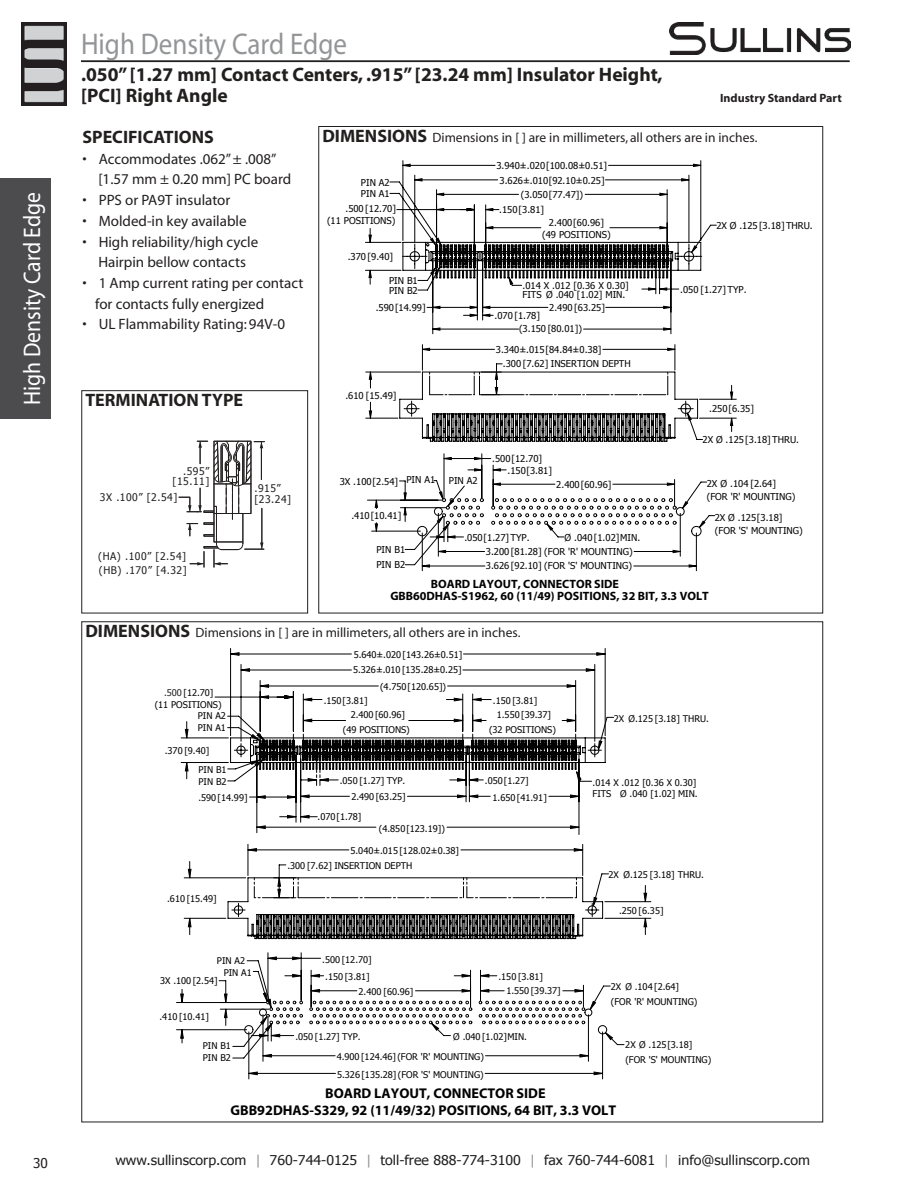
<style>
.page{position:relative;width:918px;height:1191px;background:#fff}
.page>*{position:absolute;margin:0;border:0;box-sizing:border-box;transform-origin:0 0}
.t1{font:30px "Myriad";color:#939597;scale:.9 1}
.t2{font:24px "Myriad";color:#fff;scale:.9 1}
.t3{font:700 19.5px/21px "Myriad";color:#221f1f}
.t4{font:700 18px "Myriad";color:#221f1f}
.t5{font:15px/20.7px "Myriad";color:#221f1f}
.t6{font:700 14.1px/16.6px "Myriad";color:#020203}
.t7{font:13.5px "Myriad";color:#221f1f}
.t8{font:13.5px "Tahoma";color:#221f1f;scale:1.05 1}
.t9{font:13.5px "Tahoma";color:#221f1f}
.t10{font:700 12.15px "Myriad";color:#020203}
.t11{font:700 12px "Myriad Pro";color:#221f1f}
.t12{font:10.5px/10.5px "Tahoma";letter-spacing:.05em;color:#221f1f}
.t13{font:9.45px/12.8px "Tahoma";color:#020203}
.t14{font:9.3px/15px "Tahoma";color:#020203}
.s1{font-weight:700;font-size:18px}
.s2{color:#221f1f}
.s3{color:#939597}
</style>
<div class="page">
<img style="left:669px;top:22px;width:181px;height:33px">
<img style="left:22px;top:23px;width:44px;height:82px">
<hr style="left:81px;top:61px;width:769px;height:1px;background:#221f1f">
<div style="left:0;top:178px;width:51px;height:240px;background:#4c4c4e"></div>
<svg style="left:23px;top:24px;width:41px;height:78px;background:#8e8d8f"></svg>
<div style="left:81px;top:390px;width:227px;height:223px;border:1px solid #221f1f"></div>
<svg style="left:369px;top:164px;width:364px;height:352px"></svg>
<svg style="left:399px;top:363px;width:299px;height:78px"></svg>
<svg style="left:402px;top:242px;width:300px;height:36px"></svg>
<svg style="left:367px;top:453px;width:348px;height:118px"></svg>
<svg style="left:181px;top:652px;width:466px;height:422px"></svg>
<svg style="left:227px;top:715px;width:387px;height:343px"></svg>
<svg style="left:179px;top:441px;width:86px;height:126px"></svg>
<h2 class="t2" style="left:23px;top:405px;width:238px;rotate:-90deg">High Density Card Edge</h2>
<h1 class="t1" style="left:81px;top:33px;width:297px">High Density Card Edge</h1>
<h3 class="t3" style="left:81px;top:66px;width:583px">.050” [1.27 mm] Contact Centers, .915” [23.24 mm] Insulator Height, [PCI] Right Angle</h3>
<p class="t11" style="left:720px;top:94px;width:123px">Industry Standard Part</p>
<h3 class="t4" style="left:82px;top:130px;width:133px">SPECIFICATIONS</h3>
<h3 class="t5" style="left:98px;top:149px;width:194px;text-indent:-16px">• Accommodates .062” ± .008” [1.57 mm ± 0.20 mm] PC board</h3>
<h3 class="t5" style="left:82px;top:190px;width:149px">• PPS or PA9T insulator</h3>
<h3 class="t5" style="left:82px;top:211px;width:166px">• Molded-in key available</h3>
<h3 class="t5" style="left:82px;top:232px;width:177px;text-align:center">• High reliability/high cycle<br>Hairpin bellow contacts</h3>
<h3 class="t5" style="left:95px;top:273px;width:210px;text-indent:-13px">• 1 Amp current rating per contact for contacts fully energized</h3>
<h3 class="t5" style="left:82px;top:315px;width:204px">• UL Flammability Rating: 94V-0</h3>
<h3 class="t7" style="left:322px;top:131px;width:437px"><span class="s1">DIMENSIONS</span> Dimensions in [ ] are in millimeters, all others are in inches.</h3>
<p class="t13" style="left:361px;top:176px;width:30px">PIN A2</p>
<p class="t13" style="left:361px;top:188px;width:30px">PIN A1</p>
<p class="t13" style="left:496px;top:160px;width:112px">3.940±.020[100.08±0.51]</p>
<p class="t13" style="left:500px;top:174px;width:107px">3.626±.010[92.10±0.25]</p>
<p class="t13" style="left:521px;top:189px;width:64px">(3.050[77.47])</p>
<p class="t13" style="left:327px;top:202px;width:70px;text-align:right">.500 [12.70]<br>(11 POSITIONS)</p>
<p class="t13" style="left:499px;top:204px;width:46px">.150[3.81]</p>
<p class="t13" style="left:542px;top:217px;width:70px;text-align:center">2.400[60.96] (49 POSITIONS)</p>
<p class="t13" style="left:348px;top:251px;width:47px">.370 [9.40]</p>
<p class="t13" style="left:389px;top:276px;width:30px;line-height:9.6px">PIN B1<br>PIN B2</p>
<p class="t13" style="left:523px;top:281px;width:108px;line-height:9.4px">.014 X .012 [0.36 X 0.30]<br>FITS ÿ .040 [1.02] MIN.</p>
<p class="t13" style="left:376px;top:302px;width:52px">.590[14.99]</p>
<p class="t13" style="left:549px;top:302px;width:57px">2.490 [63.25]</p>
<p class="t13" style="left:519px;top:323px;width:65px">(3.150 [80.01])</p>
<p class="t13" style="left:495px;top:310px;width:47px">.070 [1.78]</p>
<p class="t13" style="left:716px;top:220px;width:98px">2X ÿ .125[3.18] THRU.</p>
<p class="t13" style="left:680px;top:284px;width:68px">.050 [1.27] TYP.</p>
<p class="t13" style="left:496px;top:344px;width:107px">3.340±.015[84.84±0.38]</p>
<p class="t13" style="left:503px;top:358px;width:129px">.300 [7.62] INSERTION DEPTH</p>
<h3 class="t4" style="left:85px;top:393px;width:159px">TERMINATION TYPE</h3>
<p class="t13" style="left:345px;top:390px;width:53px">.610 [15.49]</p>
<p class="t13" style="left:709px;top:403px;width:46px">.250[6.35]</p>
<p class="t13" style="left:703px;top:434px;width:98px">2X ÿ .125[3.18] THRU.</p>
<p class="t13" style="left:492px;top:453px;width:52px">.500[12.70]</p>
<p class="t12" style="left:173px;top:466px;width:38px;text-align:right">.595î [15.11]</p>
<p class="t12" style="left:100px;top:492px;width:79px">3X .100î [2.54]</p>
<p class="t12" style="left:254px;top:484px;width:38px">.915î [23.24]</p>
<p class="t13" style="left:340px;top:475px;width:60px">3X .100[2.54]</p>
<p class="t13" style="left:406px;top:474px;width:30px">PIN A1</p>
<p class="t13" style="left:449px;top:475px;width:30px">PIN A2</p>
<p class="t13" style="left:508px;top:464px;width:46px">.150[3.81]</p>
<p class="t13" style="left:556px;top:479px;width:57px">2.400[60.96]</p>
<p class="t13" style="left:707px;top:478px;width:90px">2X ÿ .104 [2.64] (FOR 'R' MOUNTING)</p>
<p class="t13" style="left:351px;top:510px;width:52px">.410[10.41]</p>
<p class="t13" style="left:464px;top:531px;width:67px">.050[1.27] TYP.</p>
<p class="t13" style="left:565px;top:531px;width:77px">ÿ .040[1.02] MIN.</p>
<p class="t13" style="left:715px;top:511px;width:89px">2X ÿ .125[3.18] (FOR 'S' MOUNTING)</p>
<p class="t12" style="left:98px;top:550px;width:90px;line-height:14px">(HA) .100î [2.54] (HB) .170î [4.32]</p>
<p class="t13" style="left:376px;top:543px;width:30px;line-height:15.1px">PIN B1<br>PIN B2</p>
<h3 class="t10" style="left:390px;top:592px;width:320px">GBB60DHAS-S1962, 60 (11/49) POSITIONS, 32 BIT, 3.3 VOLT</h3>
<p class="t13" style="left:486px;top:546px;width:148px">3.200 [81.28] (FOR 'R' MOUNTING)</p>
<p class="t13" style="left:486px;top:560px;width:148px">3.626 [92.10] (FOR 'S' MOUNTING)</p>
<h3 class="t10" style="left:431px;top:579px;width:190px">BOARD LAYOUT, CONNECTOR SIDE</h3>
<h3 class="t7" style="left:85px;top:626px;width:437px"><span class="s1">DIMENSIONS</span> Dimensions in [ ] are in millimeters, all others are in inches.</h3>
<p class="t14" style="left:354px;top:647px;width:110px">5.640±.020 [143.26±0.51]</p>
<p class="t14" style="left:155px;top:687px;width:68px;line-height:11.9px;text-align:center"><span class="s2">.500</span> [12.70]<br>(11 POSITIONS)</p>
<p class="t14" style="left:198px;top:709px;width:30px">PIN A2</p>
<p class="t14" style="left:198px;top:720px;width:30px">PIN A1</p>
<p class="t14" style="left:165px;top:744px;width:46px">.370 [9.40]</p>
<p class="t14" style="left:198px;top:764px;width:30px;line-height:12px">PIN B1<br>PIN B2</p>
<p class="t14" style="left:198px;top:791px;width:51px">.590[14.99]</p>
<p class="t14" style="left:167px;top:892px;width:51px">.610 [15.49]</p>
<p class="t14" style="left:217px;top:953px;width:30px">PIN A2</p>
<p class="t14" style="left:224px;top:965px;width:30px">PIN A1</p>
<p class="t14" style="left:160px;top:974px;width:59px">3X .100 [2.54]</p>
<p class="t14" style="left:160px;top:1010px;width:51px">.410 [10.41]</p>
<p class="t14" style="left:203px;top:1040px;width:30px;line-height:11.7px">PIN B1<br>PIN B2</p>
<p class="t14" style="left:353px;top:663px;width:110px">5.326±.010 [135.28±0.25]</p>
<p class="t14" style="left:380px;top:680px;width:68px">(4.750[120.65])</p>
<p class="t14" style="left:324px;top:693px;width:45px">.150[3.81]</p>
<p class="t14" style="left:493px;top:693px;width:46px">.150 [3.81]</p>
<p class="t14" style="left:343px;top:708px;width:68px;text-align:center">2.400[60.96] (49 POSITIONS)</p>
<p class="t14" style="left:489px;top:708px;width:68px;text-align:center">1.550[39.37] (32 POSITIONS)</p>
<p class="t14" style="left:340px;top:774px;width:67px">.050 [1.27] TYP.</p>
<p class="t14" style="left:485px;top:774px;width:45px">.050[1.27]</p>
<p class="t14" style="left:351px;top:789px;width:56px">2.490[63.25]</p>
<p class="t14" style="left:493px;top:790px;width:56px">1.650[41.91]</p>
<p class="t14" style="left:318px;top:810px;width:45px">.070[1.78]</p>
<p class="t14" style="left:379px;top:821px;width:68px">(4.850[123.19])</p>
<p class="t14" style="left:350px;top:844px;width:110px">5.040±.015 [128.02±0.38]</p>
<p class="t14" style="left:287px;top:859px;width:127px">.300 [7.62] INSERTION DEPTH</p>
<p class="t14" style="left:322px;top:951px;width:51px;line-height:17.4px;text-align:center">.500 [12.70] .150 [3.81]</p>
<p class="t14" style="left:359px;top:985px;width:56px">2.400 [60.96]</p>
<p class="t14" style="left:506px;top:983px;width:56px">1.550[39.37]</p>
<p class="t14" style="left:498px;top:970px;width:46px">.150 [3.81]</p>
<p class="t14" style="left:453px;top:1029px;width:75px">ÿ .040 [1.02]MIN.</p>
<p class="t14" style="left:337px;top:1027px;width:149px;line-height:20.2px;text-indent:-41px">.050 [1.27] TYP.<br>4.900 [124.46] (FOR 'R' MOUNTING)</p>
<p class="t14" style="left:337px;top:1067px;width:148px">5.326 [135.28] (FOR 'S' MOUNTING)</p>
<p class="t14" style="left:614px;top:711px;width:97px">2X ÿ.125 [3.18] THRU.</p>
<p class="t14" style="left:593px;top:777px;width:107px;line-height:11.1px">.014 X .012 [0.36 X 0.30]<br>FITS ÿ .040 [1.02] MIN.</p>
<p class="t14" style="left:609px;top:868px;width:97px">2X ÿ.125 [3.18] THRU.</p>
<p class="t14" style="left:619px;top:904px;width:46px">.250 [6.35]</p>
<p class="t14" style="left:611px;top:979px;width:88px">2X ÿ .104 [2.64] (FOR 'R' MOUNTING)</p>
<p class="t14" style="left:625px;top:1038px;width:87px">2X ÿ .125[3.18] (FOR 'S' MOUNTING)</p>
<h3 class="t6" style="left:231px;top:1085px;width:387px;text-indent:95px">BOARD LAYOUT, CONNECTOR SIDE<br>GBB92DHAS-S329, 92 (11/49/32) POSITIONS, 64 BIT, 3.3 VOLT</h3>
<h3 class="t9" style="left:33px;top:1155px;width:16px">30</h3>
<h3 class="t8" style="left:115px;top:1155px;width:663px">www.sullinscorp.com <span class="s3">|</span> 760-744-0125 <span class="s3">|</span> toll-free 888-774-3100 <span class="s3">|</span> fax 760-744-6081 <span class="s3">|</span> info@sullinscorp.com</h3>
</div>
